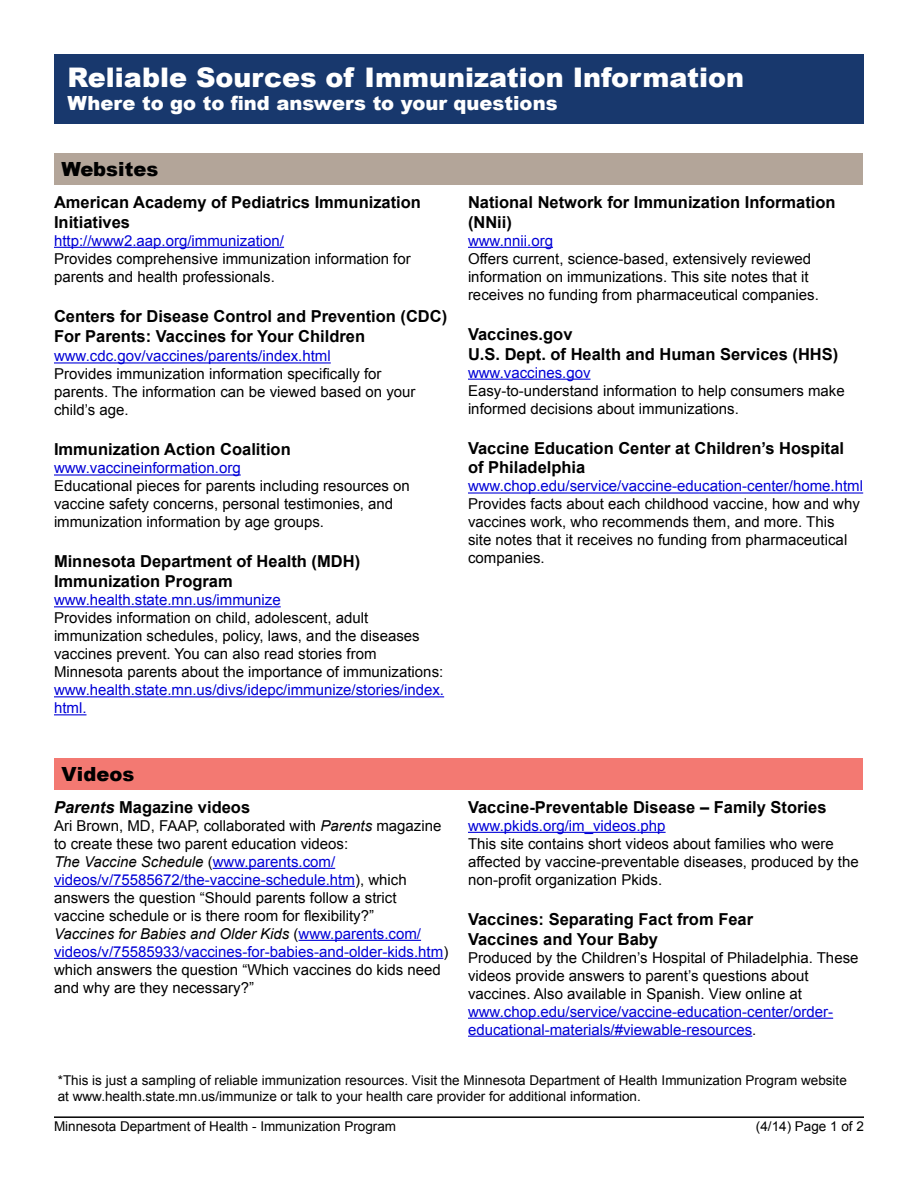
<style>
.page{position:relative;width:918px;height:1188px;background:#fff}
.page>*{position:absolute;margin:0;border:0;box-sizing:border-box;transform-origin:0 0}
.Section_Headers{font:900 27px "Arial";color:#fff}
.Section_Headers-2{font:900 19.5px "Arial";color:#fff}
.Section_Headers-3{font:900 19.5px "Arial";color:#000}
.Headers{font:700 16.5px/19.8px "Arial";color:#000}
.t1{font:15px/18px "Arial";color:#000}
.Web_link{font:15px "Arial";color:#0000d7}
.Headers-2{font:15px "Arial";color:#0000d7}
.Headers-3{font:13.5px/16.2px "Arial";color:#000}
.s1{color:#0000d7}
.s2{font-style:italic}
</style>
<div class="page">
<hr style="left:54px;top:1116px;width:810px;height:2px;background:#000">
<div style="left:54px;top:54px;width:810px;height:70px;background:#18386d"></div>
<hr style="left:468px;top:247px;width:85px;height:1px;background:#0000d7">
<hr style="left:468px;top:379px;width:123px;height:1px;background:#0000d7">
<hr style="left:468px;top:492px;width:395px;height:2px;background:#0000d7">
<hr style="left:54px;top:247px;width:230px;height:1px;background:#0000d7">
<hr style="left:54px;top:362px;width:277px;height:2px;background:#0000d7">
<hr style="left:54px;top:474px;width:187px;height:2px;background:#0000d7">
<hr style="left:54px;top:606px;width:227px;height:1px;background:#0000d7">
<hr style="left:54px;top:696px;width:390px;height:1px;background:#0000d7">
<hr style="left:54px;top:714px;width:33px;height:1px;background:#0000d7">
<div style="left:55px;top:153px;width:808px;height:32px;background:#b3a599"></div>
<hr style="left:213px;top:868px;width:122px;height:1px;background:#0000d7">
<hr style="left:54px;top:886px;width:301px;height:1px;background:#0000d7">
<hr style="left:299px;top:940px;width:122px;height:1px;background:#0000d7">
<hr style="left:54px;top:958px;width:389px;height:1px;background:#0000d7">
<div style="left:55px;top:758px;width:808px;height:32px;background:#f37972"></div>
<hr style="left:468px;top:832px;width:198px;height:1px;background:#0000d7">
<hr style="left:468px;top:1018px;width:365px;height:1px;background:#0000d7">
<hr style="left:468px;top:1036px;width:284px;height:1px;background:#0000d7">
<p class="Section_Headers" style="left:68px;top:58px;width:678px">Reliable Sources of Immunization Information</p>
<p class="Section_Headers-2" style="left:68px;top:89px;width:492px">Where to go to find answers to your questions</p>
<p class="Section_Headers-3" style="left:62px;top:155px;width:98px">Websites</p>
<p class="Headers" style="left:54px;top:193px;width:369px">American Academy of Pediatrics Immunization<br>Initiatives</p>
<p class="Web_link" style="left:54px;top:231px;width:232px">http://www2.aap.org/immunization/</p>
<p class="t1" style="left:54px;top:250px;width:358px">Provides comprehensive immunization information for parents and health professionals.</p>
<p class="Headers" style="left:54px;top:307px;width:395px">Centers for Disease Control and Prevention (CDC)<br>For Parents: Vaccines for Your Children</p>
<p class="Headers-2" style="left:54px;top:346px;width:278px">www.cdc.gov/vaccines/parents/index.html</p>
<p class="t1" style="left:54px;top:365px;width:363px">Provides immunization information specifically for parents. The information can be viewed based on your child’s age.</p>
<p class="Headers" style="left:54px;top:440px;width:238px">Immunization Action Coalition</p>
<p class="Web_link" style="left:54px;top:458px;width:188px">www.vaccineinformation.org</p>
<p class="t1" style="left:54px;top:477px;width:357px">Educational pieces for parents including resources on vaccine safety concerns, personal testimonies, and immunization information by age groups.</p>
<p class="Headers" style="left:54px;top:552px;width:308px">Minnesota Department of Health (MDH)<br>Immunization Program</p>
<p class="Web_link" style="left:54px;top:590px;width:228px">www.health.state.mn.us/immunize</p>
<p class="t1" style="left:54px;top:609px;width:392px">Provides information on child, adolescent, adult immunization schedules, policy, laws, and the diseases vaccines prevent. You can also read stories from Minnesota parents about the importance of immunizations: <span class="s1">www.health.state.mn.us/divs/idepc/immunize/stories/index. html.</span></p>
<p class="Headers" style="left:468px;top:193px;width:369px">National Network for Immunization Information (NNii)</p>
<p class="Web_link" style="left:468px;top:231px;width:87px">www.nnii.org</p>
<p class="t1" style="left:468px;top:250px;width:352px">Offers current, science-based, extensively reviewed information on immunizations. This site notes that it receives no funding from pharmaceutical companies.</p>
<p class="Headers" style="left:468px;top:325px;width:372px">Vaccines.gov<br>U.S. Dept. of Health and Human Services (HHS)</p>
<p class="Web_link" style="left:468px;top:362px;width:124px">www.vaccines.gov</p>
<p class="t1" style="left:468px;top:381px;width:378px">Easy-to-understand information to help consumers make informed decisions about immunizations.</p>
<p class="Headers" style="left:468px;top:438px;width:378px">Vaccine Education Center at Children’s Hospital of Philadelphia</p>
<p class="Web_link" style="left:468px;top:476px;width:397px">www.chop.edu/service/vaccine-education-center/home.html</p>
<p class="t1" style="left:468px;top:495px;width:393px">Provides facts about each childhood vaccine, how and why vaccines work, who recommends them, and more. This site notes that it receives no funding from pharmaceutical companies.</p>
<p class="Section_Headers-3" style="left:62px;top:760px;width:74px">Videos</p>
<p class="Headers" style="left:54px;top:798px;width:198px"><span class="s2">Parents</span> Magazine videos</p>
<p class="t1" style="left:54px;top:817px;width:396px">Ari Brown, MD, FAAP, collaborated with <span class="s2">Parents</span> magazine to create these two parent education videos:<br><span class="s2">The Vaccine Schedule</span> (<span class="s1">www.parents.com/ videos/v/75585672/the-vaccine-schedule.htm</span>), which answers the question “Should parents follow a strict vaccine schedule or is there room for flexibility?”<br><span class="s2">Vaccines for Babies and Older Kids</span> (<span class="s1">www.parents.com/ videos/v/75585933/vaccines-for-babies-and-older-kids.htm</span>) which answers the question “Which vaccines do kids need and why are they necessary?”</p>
<p class="Headers" style="left:468px;top:798px;width:360px">Vaccine-Preventable Disease – Family Stories</p>
<p class="Web_link" style="left:468px;top:816px;width:199px">www.pkids.org/im_videos.php</p>
<p class="t1" style="left:468px;top:835px;width:392px">This site contains short videos about families who were affected by vaccine-preventable diseases, produced by the non-profit organization Pkids.</p>
<p class="Headers" style="left:468px;top:910px;width:287px">Vaccines: Separating Fact from Fear<br>Vaccines and Your Baby</p>
<p class="t1" style="left:468px;top:949px;width:392px">Produced by the Children’s Hospital of Philadelphia. These videos provide answers to parent’s questions about vaccines. Also available in Spanish. View online at <span class="s1">www.chop.edu/service/vaccine-education-center/order&shy;educational-materials/#viewable-resources</span>.</p>
<p class="Headers-3" style="left:58px;top:1072px;width:791px">*This is just a sampling of reliable immunization resources. Visit the Minnesota Department of Health Immunization Program website at www.health.state.mn.us/immunize or talk to your health care provider for additional information.</p>
<p class="Headers-3" style="left:54px;top:1119px;width:344px">Minnesota Department of Health - Immunization Program</p>
<p class="Headers-3" style="left:756px;top:1119px;width:110px">(4/14) Page 1 of 2</p>
</div>
